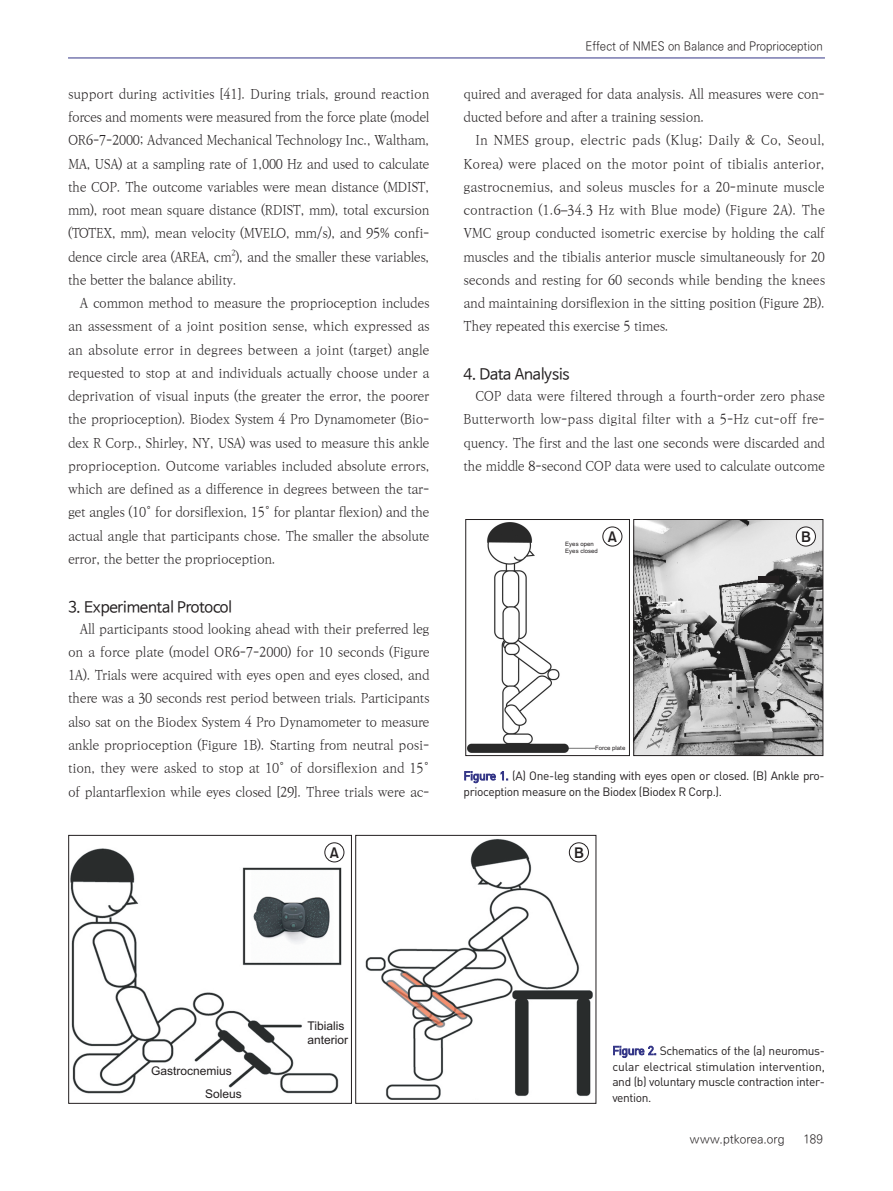
<style>
.page{position:relative;width:893px;height:1191px;background:#fff}
.page>*{position:absolute;margin:0;border:0;box-sizing:border-box;transform-origin:0 0}
.t1{font:15px "Nanum Barun Gothic";letter-spacing:-.01em;color:#231f20}
.t2{font:15px "Gothic 725 BT Bold A";color:#231f20}
.t3{font:300 13.2px/23.2px "Ko Pub Batang";letter-spacing:-.02em;color:#231f20;text-align:justify;scale:.95 1}
.t4{font:300 13.2px "Ko Pub Batang";letter-spacing:.005em;color:#231f20;scale:.95 1}
.t5{font:12px/15.8px "DIN Pro";letter-spacing:-.03em;color:#231f20;text-align:justify}
.t6{font:300 12px "Ko Pub Dotum";color:#231f20;scale:.95 1}
.t7{font:12px/23.4px "Arial";color:#231f20}
.t8{font:300 12px "Ko Pub Dotum";color:#231f20}
.t9{font:300 7.65px "Ko Pub Batang";color:#231f20;scale:.95 1}
.t10{font:6px/6.8px "Arial";color:#231f20}
.s1{font-family:"Times New Roman";font-weight:700}
.s2{color:#343687}
</style>
<div class="page">
<hr style="left:68px;top:58px;width:757px;height:1px;background:#343687">
<svg style="left:68px;top:835px;width:528px;height:268px"></svg>
<div style="left:325px;top:842px;width:19px;height:20px;background:#fff;border-radius:50%"></div>
<div style="left:325px;top:842px;width:19px;height:20px;border:1px solid #231f20;border-radius:50%"></div>
<div style="left:569px;top:842px;width:19px;height:20px;background:#fff;border-radius:50%"></div>
<div style="left:569px;top:842px;width:20px;height:20px;border:1px solid #231f20;border-radius:50%"></div>
<svg style="left:465px;top:519px;width:358px;height:237px"></svg>
<div style="left:603px;top:527px;width:19px;height:19px;background:#fff;border-radius:50%"></div>
<div style="left:603px;top:526px;width:19px;height:20px;border:1px solid #231f20;border-radius:50%"></div>
<div style="left:796px;top:527px;width:19px;height:19px;background:#fff;border-radius:50%"></div>
<div style="left:796px;top:526px;width:20px;height:20px;border:1px solid #231f20;border-radius:50%"></div>
<div style="left:758px;top:576px;width:20px;height:7px;background:#231f20"></div>
<p class="t3" style="left:68px;top:82px;width:382px">support during activities [41]. During trials, ground reaction forces and moments were measured from the force plate (model OR6-7-2000; Advanced Mechanical Technology Inc., Waltham, MA, USA) at a sampling rate of 1,000 Hz and used to calculate the COP. The outcome variables were mean distance (MDIST, mm), root mean square distance (RDIST, mm), total excursion (TOTEX, mm), mean velocity (MVELO, mm/s), and 95% confi&shy;dence circle area (AREA, cm ), and the smaller these variables,</p>
<p class="t9" style="left:231px;top:248px;width:6px">2</p>
<p class="t3" style="left:68px;top:268px;width:179px">the better the balance ability.</p>
<p class="t3" style="left:80px;top:292px;width:369px">A common method to measure the proprioception includes</p>
<p class="t3" style="left:68px;top:315px;width:382px">an assessment of a joint position sense, which expressed as</p>
<p class="t4" style="left:68px;top:343px;width:382px">an absolute error in degrees between a joint (target) angle</p>
<p class="t3" style="left:68px;top:361px;width:382px">requested to stop at and individuals actually choose under a</p>
<p class="t3" style="left:68px;top:385px;width:382px">deprivation of visual inputs (the greater the error, the poorer</p>
<p class="t3" style="left:68px;top:408px;width:382px">the proprioception). Biodex System 4 Pro Dynamometer (Bio-</p>
<p class="t3" style="left:68px;top:431px;width:382px">dex R Corp., Shirley, NY, USA) was used to measure this ankle</p>
<p class="t3" style="left:68px;top:454px;width:382px">proprioception. Outcome variables included absolute errors,</p>
<p class="t3" style="left:68px;top:478px;width:382px">which are defined as a difference in degrees between the tar-</p>
<p class="t3" style="left:68px;top:501px;width:382px">get angles (10° for dorsiflexion, 15° for plantar flexion) and the</p>
<p class="t3" style="left:68px;top:524px;width:382px">actual angle that participants chose. The smaller the absolute</p>
<p class="t3" style="left:68px;top:547px;width:220px">error, the better the proprioception.</p>
<p class="t1" style="left:68px;top:599px;width:166px">3. Experimental Protocol</p>
<p class="t3" style="left:68px;top:617px;width:382px;text-indent:12px">All participants stood looking ahead with their preferred leg on a force plate (model OR6-7-2000) for 10 seconds (Figure 1A). Trials were acquired with eyes open and eyes closed, and there was a 30 seconds rest period between trials. Participants also sat on the Biodex System 4 Pro Dynamometer to measure ankle proprioception (Figure 1B). Starting from neutral posi&shy;tion, they were asked to stop at 10° of dorsiflexion and 15° of plantarflexion while eyes closed [29]. Three trials were ac-</p>
<p class="t6" style="left:585px;top:40px;width:251px">Effect of NMES on Balance and Proprioception</p>
<p class="t3" style="left:463px;top:82px;width:382px">quired and averaged for data analysis. All measures were con&shy;ducted before and after a training session.</p>
<p class="t3" style="left:463px;top:129px;width:382px;text-indent:12px">In NMES group, electric pads (Klug; Daily &amp; Co, Seoul, Korea) were placed on the motor point of tibialis anterior, gastrocnemius, and soleus muscles for a 20-minute muscle contraction (1.6<span class="s1">–</span>34.3 Hz with Blue mode) (Figure 2A). The VMC group conducted isometric exercise by holding the calf muscles and the tibialis anterior muscle simultaneously for 20 seconds and resting for 60 seconds while bending the knees and maintaining dorsiflexion in the sitting position (Figure 2B).<br>They repeated this exercise 5 times.</p>
<p class="t1" style="left:463px;top:366px;width:108px">4. Data Analysis</p>
<p class="t3" style="left:463px;top:385px;width:382px;text-indent:12px">COP data were filtered through a fourth-order zero phase Butterworth low-pass digital filter with a 5-Hz cut-off fre&shy;quency. The first and the last one seconds were discarded and the middle 8-second COP data were used to calculate outcome</p>
<p class="t10" style="left:565px;top:541px;width:34px">Eyes open<br>Eyes closed</p>
<p class="t2" style="left:608px;top:528px;width:11px">A</p>
<p class="t2" style="left:801px;top:528px;width:11px">B</p>
<p class="t10" style="left:595px;top:744px;width:32px">Force plate</p>
<p class="t5" style="left:463px;top:767px;width:363px"><span class="s2">Figure 1.</span> (A) One-leg standing with eyes open or closed. (B) Ankle pro&shy;prioception measure on the Biodex (Biodex R Corp.).</p>
<p class="t7" style="left:205px;top:1059px;width:38px;text-indent:-54px">Gastrocnemius<br>Soleus</p>
<p class="t2" style="left:330px;top:843px;width:11px">A</p>
<p class="t2" style="left:574px;top:843px;width:11px">B</p>
<p class="t7" style="left:307px;top:1020px;width:42px;line-height:13.4px">Tibialis anterior</p>
<p class="t5" style="left:612px;top:1042px;width:214px"><span class="s2">Figure 2.</span> Schematics of the (a) neuromus&shy;cular electrical stimulation intervention, and (b) voluntary muscle contraction inter&shy;vention.</p>
<p class="t8" style="left:690px;top:1133px;width:96px">www.ptkorea.org</p>
<p class="t6" style="left:804px;top:1133px;width:22px">189</p>
</div>
